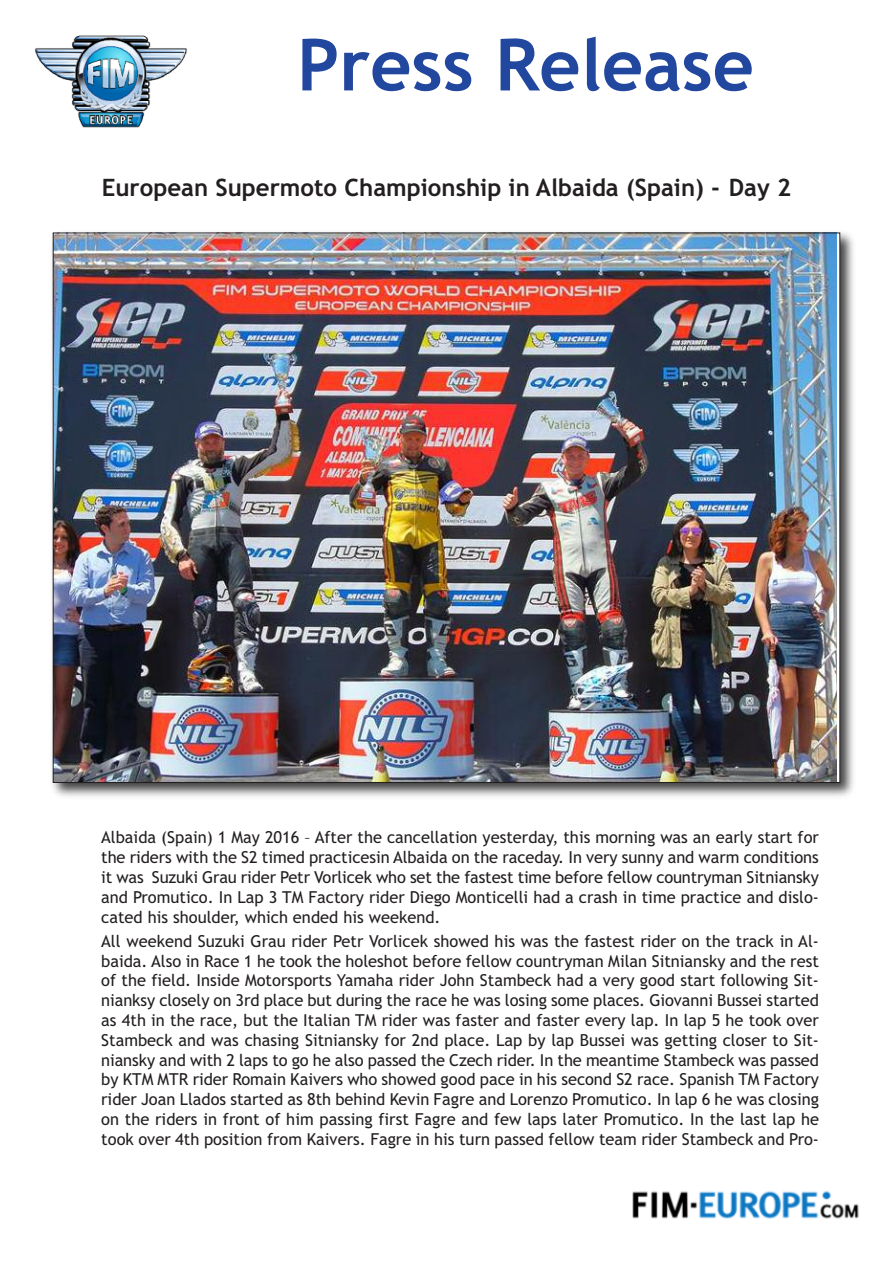
<style>
.page{position:relative;width:893px;height:1263px;background:#fff}
.page>*{position:absolute;margin:0;border:0;box-sizing:border-box;transform-origin:0 0}
.t1{font:700 72px "Trebuchet MS";color:#22479e}
.t2{font:700 24px "Trebuchet MS";color:#231f20}
.t3{font:16.5px/19.8px "Trebuchet MS";color:#231f20;text-align:justify}
</style>
<div class="page">
<img style="left:35px;top:35px;width:152px;height:93px">
<img style="left:632px;top:1190px;width:227px;height:29px">
<img style="left:52px;top:232px;width:802px;height:565px">
<img style="left:55px;top:235px;width:781px;height:546px">
<h1 class="t1" style="left:297px;top:24px;width:458px">Press Release</h1>
<h2 class="t2" style="left:102px;top:174px;width:691px">European Supermoto Championship in Albaida (Spain) - Day 2</h2>
<p class="t3" style="left:101px;top:828px;width:719px">Albaida (Spain) 1 May 2016 – After the cancellation yesterday, this morning was an early start for the riders with the S2 timed practicesin Albaida on the raceday. In very sunny and warm conditions it was Suzuki Grau rider Petr Vorlicek who set the fastest time before fellow countryman Sitniansky and Promutico. In Lap 3 TM Factory rider Diego Monticelli had a crash in time practice and dislo&shy;cated his shoulder, which ended his weekend.</p>
<p class="t3" style="left:101px;top:931px;width:719px">All weekend Suzuki Grau rider Petr Vorlicek showed his was the fastest rider on the track in Al&shy;baida. Also in Race 1 he took the holeshot before fellow countryman Milan Sitniansky and the rest of the field. Inside Motorsports Yamaha rider John Stambeck had a very good start following Sit&shy;nianksy closely on 3rd place but during the race he was losing some places. Giovanni Bussei started as 4th in the race, but the Italian TM rider was faster and faster every lap. In lap 5 he took over Stambeck and was chasing Sitniansky for 2nd place. Lap by lap Bussei was getting closer to Sit&shy;niansky and with 2 laps to go he also passed the Czech rider. In the meantime Stambeck was passed by KTM MTR rider Romain Kaivers who showed good pace in his second S2 race. Spanish TM Factory rider Joan Llados started as 8th behind Kevin Fagre and Lorenzo Promutico. In lap 6 he was closing on the riders in front of him passing first Fagre and few laps later Promutico. In the last lap he took over 4th position from Kaivers. Fagre in his turn passed fellow team rider Stambeck and Pro-</p>
</div>
